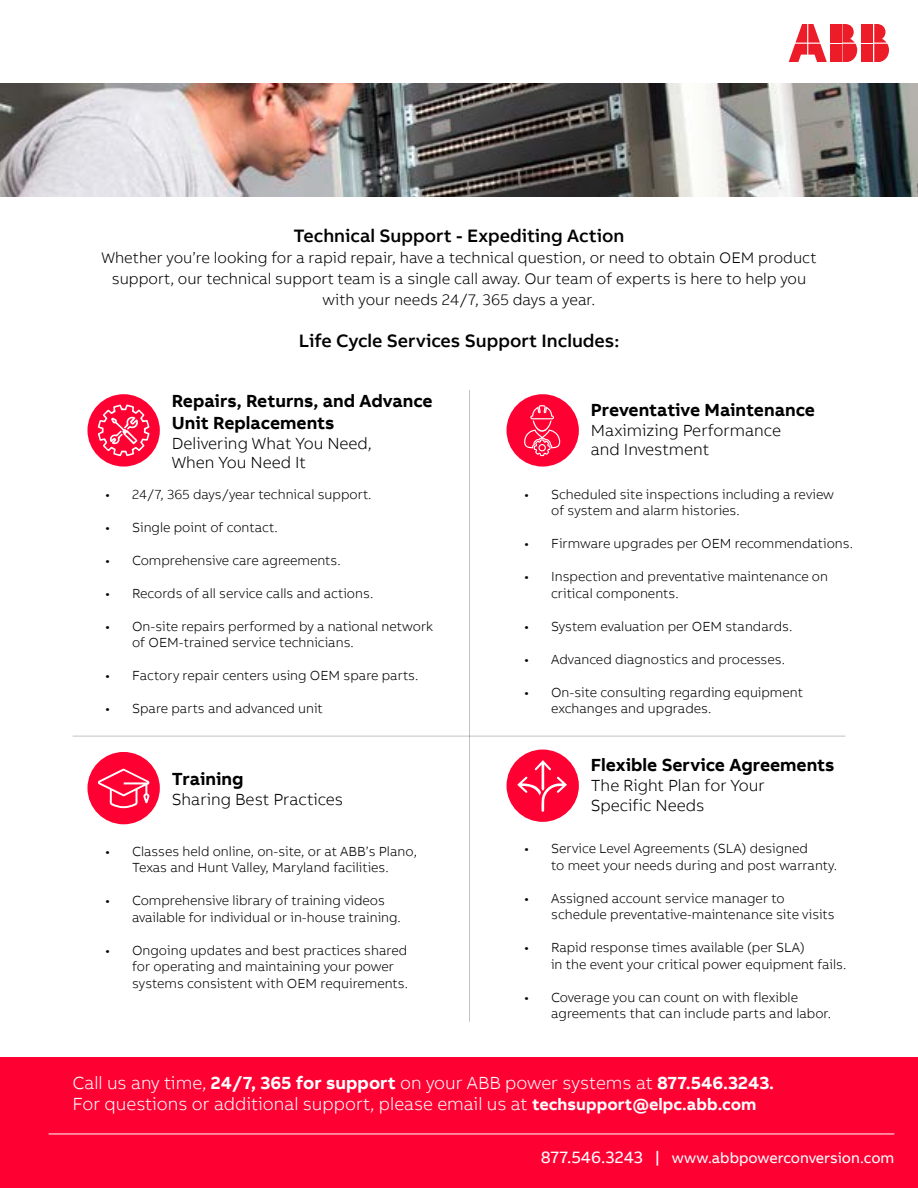
<style>
.page{position:relative;width:918px;height:1188px;background:#fff}
.page>*{position:absolute;margin:0;border:0;box-sizing:border-box;transform-origin:0 0}
.t1{font:500 18.45px "AB Bvoice";color:#000}
.t2{font:300 18px/21.6px "AB Bvoice";color:#fff}
.t3{font:700 18px/21.6px "AB Bvoice";color:#000}
.t4{font:300 16.5px/19.8px "AB Bvoice";color:#000}
.t5{font:300 15.6px/21px "AB Bvoice";color:#000;text-align:center}
.t6{font:15px "AB Bvoice";color:#fff}
.t7{font:300 13.5px/16.5px "AB Bvoice";color:#000}
.s1{font-weight:700}
.s2{font-weight:700;font-size:16.8px}
.s3{font-size:16.8px}
</style>
<div class="page">
<img style="left:0;top:84px;width:918px;height:112px">
<div style="left:862px;top:25px;width:11px;height:18px;background:#ed1c29"></div>
<div style="left:862px;top:44px;width:11px;height:18px;background:#ed1c29"></div>
<svg style="left:874px;top:25px;width:15px;height:37px"></svg>
<svg style="left:789px;top:25px;width:38px;height:37px"></svg>
<div style="left:830px;top:25px;width:11px;height:18px;background:#ed1c29"></div>
<div style="left:830px;top:44px;width:11px;height:18px;background:#ed1c29"></div>
<svg style="left:842px;top:25px;width:15px;height:37px"></svg>
<div style="left:87px;top:394px;width:73px;height:73px;background:#f03;border-radius:50%"></div>
<div style="left:87px;top:752px;width:73px;height:72px;background:#f03;border-radius:50%"></div>
<div style="left:507px;top:394px;width:72px;height:73px;background:#f03;border-radius:50%"></div>
<div style="left:507px;top:750px;width:72px;height:72px;background:#f03;border-radius:50%"></div>
<svg style="left:98px;top:405px;width:51px;height:51px"></svg>
<svg style="left:524px;top:405px;width:36px;height:51px"></svg>
<svg style="left:98px;top:769px;width:52px;height:39px"></svg>
<svg style="left:517px;top:760px;width:50px;height:52px"></svg>
<hr style="left:469px;top:390px;width:1px;height:632px;background:#000">
<hr style="left:73px;top:736px;width:772px;height:1px;background:#000">
<div style="left:0;top:1057px;width:918px;height:131px;background:#f03"></div>
<hr style="left:49px;top:1134px;width:845px;height:1px;background:#fff">
<h1 class="t1" style="left:294px;top:224px;width:332px">Technical Support - Expediting Action</h1>
<p class="t5" style="left:101px;top:247px;width:717px">Whether you’re looking for a rapid repair, have a technical question, or need to obtain OEM product support, our technical support team is a single call away. Our team of experts is here to help you with your needs 24/7, 365 days a year.</p>
<h1 class="t1" style="left:299px;top:329px;width:322px">Life Cycle Services Support Includes:</h1>
<h2 class="t3" style="left:172px;top:390px;width:262px">Repairs, Returns, and Advance<br>Unit Replacements</h2>
<p class="t4" style="left:172px;top:433px;width:202px">Delivering What You Need,<br>When You Need It</p>
<p class="t7" style="left:105px;top:486px;width:268px">• 24/7, 365 days/year technical support.</p>
<p class="t7" style="left:105px;top:519px;width:174px">• Single point of contact.</p>
<p class="t7" style="left:105px;top:552px;width:237px">• Comprehensive care agreements.</p>
<p class="t7" style="left:105px;top:585px;width:270px">• Records of all service calls and actions.</p>
<p class="t7" style="left:132px;top:618px;width:303px;text-indent:-27px">• On-site repairs performed by a national network of OEM-trained service technicians.</p>
<p class="t7" style="left:105px;top:668px;width:315px">• Factory repair centers using OEM spare parts.</p>
<p class="t7" style="left:105px;top:701px;width:219px">• Spare parts and advanced unit</p>
<h2 class="t3" style="left:172px;top:768px;width:73px">Training</h2>
<p class="t4" style="left:172px;top:789px;width:173px">Sharing Best Practices</p>
<p class="t7" style="left:105px;top:843px;width:313px;text-align:center">• Classes held online, on-site, or at ABB’s Plano,<br>Texas and Hunt Valley, Maryland facilities.</p>
<p class="t7" style="left:132px;top:893px;width:270px;text-indent:-27px">• Comprehensive library of training videos available for individual or in-house training.</p>
<p class="t7" style="left:132px;top:942px;width:278px;text-indent:-27px">• Ongoing updates and best practices shared for operating and maintaining your power systems consistent with OEM requirements.</p>
<h2 class="t3" style="left:591px;top:399px;width:226px">Preventative Maintenance</h2>
<p class="t4" style="left:591px;top:420px;width:192px">Maximizing Performance and Investment</p>
<p class="t7" style="left:551px;top:486px;width:284px;text-indent:-27px">• Scheduled site inspections including a review of system and alarm histories.</p>
<p class="t7" style="left:524px;top:536px;width:330px">• Firmware upgrades per OEM recommendations.</p>
<p class="t7" style="left:551px;top:569px;width:278px;text-indent:-27px">• Inspection and preventative maintenance on critical components.</p>
<p class="t7" style="left:524px;top:618px;width:270px">• System evaluation per OEM standards.</p>
<p class="t7" style="left:524px;top:651px;width:262px">• Advanced diagnostics and processes.</p>
<p class="t7" style="left:551px;top:684px;width:253px;text-indent:-27px">• On-site consulting regarding equipment exchanges and upgrades.</p>
<h2 class="t3" style="left:591px;top:754px;width:245px">Flexible Service Agreements</h2>
<p class="t4" style="left:591px;top:775px;width:175px">The Right Plan for Your<br>Specific Needs</p>
<p class="t7" style="left:551px;top:841px;width:287px;text-indent:-27px">• Service Level Agreements (SLA) designed<br>to meet your needs during and post warranty.</p>
<p class="t7" style="left:551px;top:890px;width:285px;text-indent:-27px">• Assigned account service manager to schedule preventative-maintenance site visits</p>
<p class="t7" style="left:551px;top:940px;width:297px;text-indent:-27px">• Rapid response times available (per SLA)<br>in the event your critical power equipment fails.</p>
<p class="t7" style="left:551px;top:989px;width:282px;text-indent:-27px">• Coverage you can count on with flexible agreements that can include parts and labor.</p>
<h2 class="t2" style="left:73px;top:1072px;width:703px">Call us any time, <span class="s1">24/7, 365 for support</span> on your ABB power systems at <span class="s1">877.546.3243.<br></span>For questions or additional support, please email us at <span class="s2">techsupport@elpc.abb.com</span></h2>
<p class="t6" style="left:541px;top:1149px;width:355px"><span class="s3">877.546.3243 |</span> www.abbpowerconversion.com</p>
</div>
